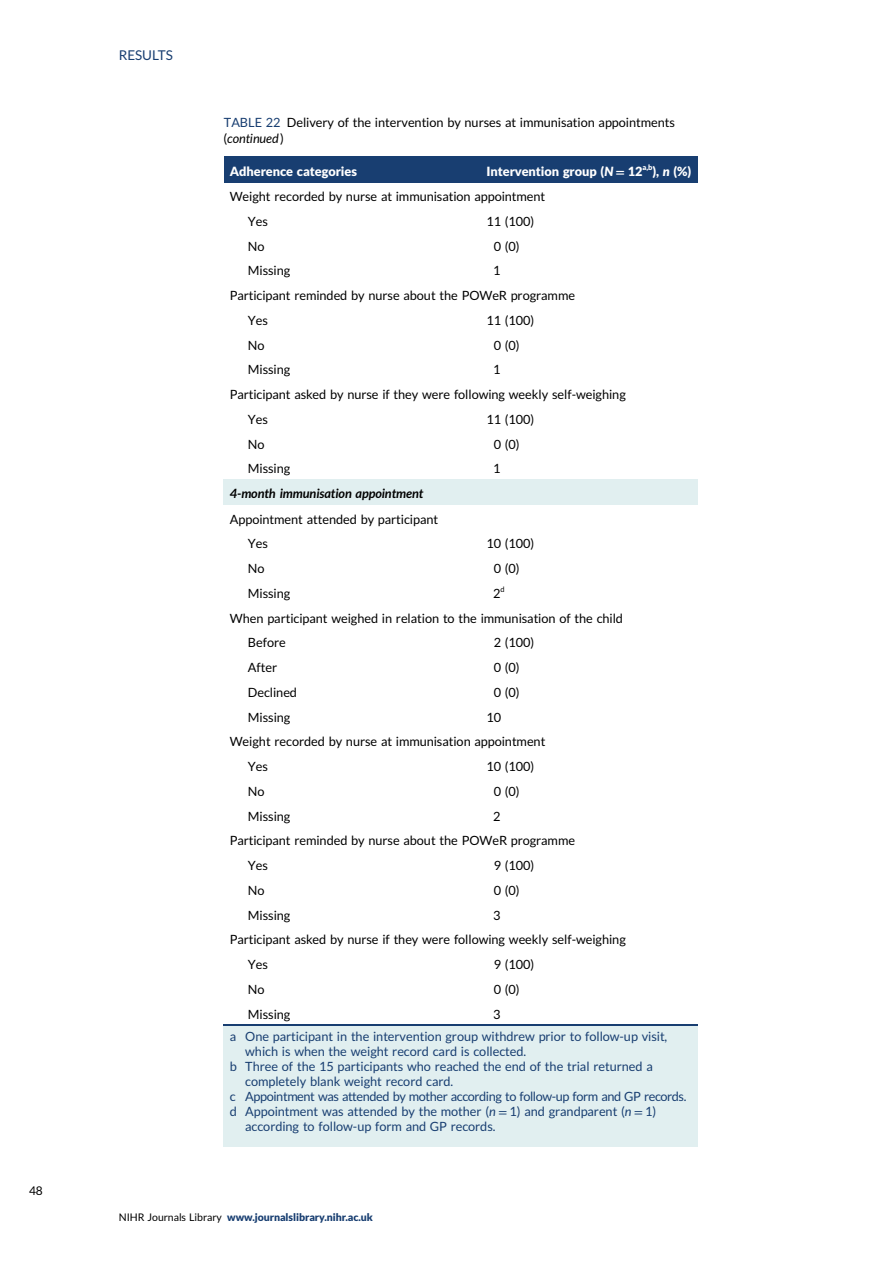
<style>
.page{position:relative;width:893px;height:1263px;background:#fff}
.page>*{position:absolute;margin:0;border:0;box-sizing:border-box;transform-origin:0 0}
.t1{font:13.5px "Adv T Ta 9 c 1 b 374";color:#183e71}
.t2{font:12.75px/24.8px "Adv T Ta 9 c 1 b 374";color:#000}
.t3{font:12.75px "Adv T Ta 9 c 1 b 374";color:#183e71}
.t4{font:12.75px "Adv T Ta 9 c 1 b 374";letter-spacing:-.025em;color:#183e71}
.t5{font:12.75px "Adv T Tfac 587 ca.B";color:#fff}
.t6{font:12.75px "Adv TT9 c 438 aa 4.BI";color:#000}
.t7{font:12.75px "Adv T Teb 5 f 0 e 55.I";color:#000}
.t8{font:12px "Adv T Ta 9 c 1 b 374";color:#000}
.t9{font:10.5px "Adv T Tfac 587 ca.B";color:#183e71}
.s1{color:#183e71}
.s2{font-family:"Adv T Ta 9 c 1 b 374"}
.s3{font-family:"Adv T Tdc 76 ebec.BI"}
.s4{font-family:"Adv TT8 b 40 f 9 c 2.B"}
.s5{font-family:"Adv T Teb 5 f 0 e 55.I"}
.s6{font-family:"Adv T Td 877 c 31 c"}
.s7{font-family:"Adv T Ta 9 c 1 b 374";color:#000}
</style>
<div class="page">
<div style="left:224px;top:156px;width:262px;height:26px;background:#183e71"></div>
<div style="left:425px;top:156px;width:273px;height:26px;background:#183e71"></div>
<div style="left:224px;top:479px;width:474px;height:26px;background:#e1eff0"></div>
<hr style="left:224px;top:1024px;width:474px;height:2px;background:#183e71">
<div style="left:224px;top:1026px;width:474px;height:46px;background:#e1eff0"></div>
<div style="left:224px;top:1056px;width:474px;height:46px;background:#e1eff0"></div>
<div style="left:224px;top:1101px;width:474px;height:46px;background:#e1eff0"></div>
<p class="t8" style="left:29px;top:1186px;width:15px">48</p>
<p class="t1" style="left:119px;top:50px;width:55px">RESULTS</p>
<p class="t2" style="left:224px;top:112px;width:452px"><span class="s1">TABLE 22</span> Delivery of the intervention by nurses at immunisation appointments</p>
<p class="t7" style="left:224px;top:133px;width:62px"><span class="s2">(</span>continued<span class="s2">)</span></p>
<p class="t5" style="left:230px;top:166px;width:128px">Adherence categories</p>
<p class="t5" style="left:486px;top:166px;width:206px">Intervention group (<span class="s3">N</span> <span class="s4">=</span> 12<sup>a,b</sup>), <span class="s3">n</span> (%)</p>
<p class="t2" style="left:248px;top:185px;width:299px;text-indent:-18px">Weight recorded by nurse at immunisation appointment<br>Yes</p>
<p class="t2" style="left:486px;top:210px;width:49px">11 (100)</p>
<p class="t2" style="left:248px;top:235px;width:18px">No</p>
<p class="t2" style="left:494px;top:235px;width:27px">0 (0)</p>
<p class="t2" style="left:248px;top:259px;width:44px">Missing</p>
<p class="t2" style="left:493px;top:259px;width:9px">1</p>
<p class="t2" style="left:230px;top:284px;width:347px">Participant reminded by nurse about the POWeR programme</p>
<p class="t2" style="left:248px;top:309px;width:22px">Yes</p>
<p class="t2" style="left:486px;top:309px;width:49px">11 (100)</p>
<p class="t2" style="left:248px;top:334px;width:18px">No</p>
<p class="t2" style="left:494px;top:334px;width:27px">0 (0)</p>
<p class="t2" style="left:248px;top:358px;width:44px">Missing</p>
<p class="t2" style="left:493px;top:358px;width:9px">1</p>
<p class="t2" style="left:230px;top:383px;width:397px">Participant asked by nurse if they were following weekly self-weighing</p>
<p class="t2" style="left:248px;top:408px;width:22px">Yes</p>
<p class="t2" style="left:486px;top:408px;width:49px">11 (100)</p>
<p class="t2" style="left:248px;top:433px;width:18px">No</p>
<p class="t2" style="left:494px;top:433px;width:27px">0 (0)</p>
<p class="t2" style="left:248px;top:457px;width:44px">Missing</p>
<p class="t2" style="left:493px;top:457px;width:9px">1</p>
<p class="t6" style="left:230px;top:489px;width:195px">4-month immunisation appointment</p>
<p class="t2" style="left:248px;top:508px;width:192px;text-indent:-18px">Appointment attended by participant<br>Yes</p>
<p class="t2" style="left:486px;top:532px;width:49px">10 (100)</p>
<p class="t2" style="left:248px;top:557px;width:18px">No</p>
<p class="t2" style="left:494px;top:557px;width:27px">0 (0)</p>
<p class="t2" style="left:248px;top:582px;width:44px">Missing</p>
<p class="t2" style="left:493px;top:582px;width:13px">2<sup>d</sup></p>
<p class="t2" style="left:230px;top:607px;width:394px">When participant weighed in relation to the immunisation of the child</p>
<p class="t2" style="left:248px;top:631px;width:39px">Before</p>
<p class="t2" style="left:494px;top:631px;width:42px">2 (100)</p>
<p class="t2" style="left:248px;top:656px;width:31px">After</p>
<p class="t2" style="left:494px;top:656px;width:27px">0 (0)</p>
<p class="t2" style="left:248px;top:681px;width:51px">Declined</p>
<p class="t2" style="left:494px;top:681px;width:27px">0 (0)</p>
<p class="t2" style="left:248px;top:706px;width:44px">Missing</p>
<p class="t2" style="left:486px;top:706px;width:16px">10</p>
<p class="t2" style="left:230px;top:730px;width:317px">Weight recorded by nurse at immunisation appointment</p>
<p class="t2" style="left:248px;top:755px;width:22px">Yes</p>
<p class="t2" style="left:486px;top:755px;width:49px">10 (100)</p>
<p class="t2" style="left:248px;top:780px;width:18px">No</p>
<p class="t2" style="left:494px;top:780px;width:27px">0 (0)</p>
<p class="t2" style="left:248px;top:805px;width:44px">Missing</p>
<p class="t2" style="left:493px;top:805px;width:9px">2</p>
<p class="t2" style="left:230px;top:829px;width:347px">Participant reminded by nurse about the POWeR programme</p>
<p class="t2" style="left:248px;top:854px;width:22px">Yes</p>
<p class="t2" style="left:494px;top:854px;width:42px">9 (100)</p>
<p class="t2" style="left:248px;top:879px;width:18px">No</p>
<p class="t2" style="left:494px;top:879px;width:27px">0 (0)</p>
<p class="t2" style="left:248px;top:904px;width:44px">Missing</p>
<p class="t2" style="left:493px;top:904px;width:9px">3</p>
<p class="t2" style="left:230px;top:928px;width:397px">Participant asked by nurse if they were following weekly self-weighing</p>
<p class="t2" style="left:248px;top:953px;width:22px">Yes</p>
<p class="t2" style="left:494px;top:953px;width:42px">9 (100)</p>
<p class="t2" style="left:248px;top:978px;width:18px">No</p>
<p class="t2" style="left:494px;top:978px;width:27px">0 (0)</p>
<p class="t2" style="left:248px;top:1003px;width:44px">Missing</p>
<p class="t2" style="left:493px;top:1003px;width:9px">3</p>
<p class="t3" style="left:230px;top:1032px;width:439px">a One participant in the intervention group withdrew prior to follow-up visit,</p>
<p class="t3" style="left:245px;top:1047px;width:282px">which is when the weight record card is collected.</p>
<p class="t3" style="left:230px;top:1062px;width:424px">b Three of the 15 participants who reached the end of the trial returned a</p>
<p class="t3" style="left:245px;top:1077px;width:209px">completely blank weight record card.</p>
<p class="t4" style="left:230px;top:1092px;width:458px">c Appointment was attended by mother according to follow-up form and GP records.</p>
<p class="t3" style="left:230px;top:1107px;width:428px">d Appointment was attended by the mother (<span class="s5">n</span> <span class="s6">=</span> 1) and grandparent (<span class="s5">n</span> <span class="s6">=</span> 1)</p>
<p class="t3" style="left:245px;top:1122px;width:252px">according to follow-up form and GP records.</p>
<p class="t9" style="left:119px;top:1213px;width:255px"><span class="s7">NIHR Journals Library</span> www.journalslibrary.nihr.ac.uk</p>
</div>
